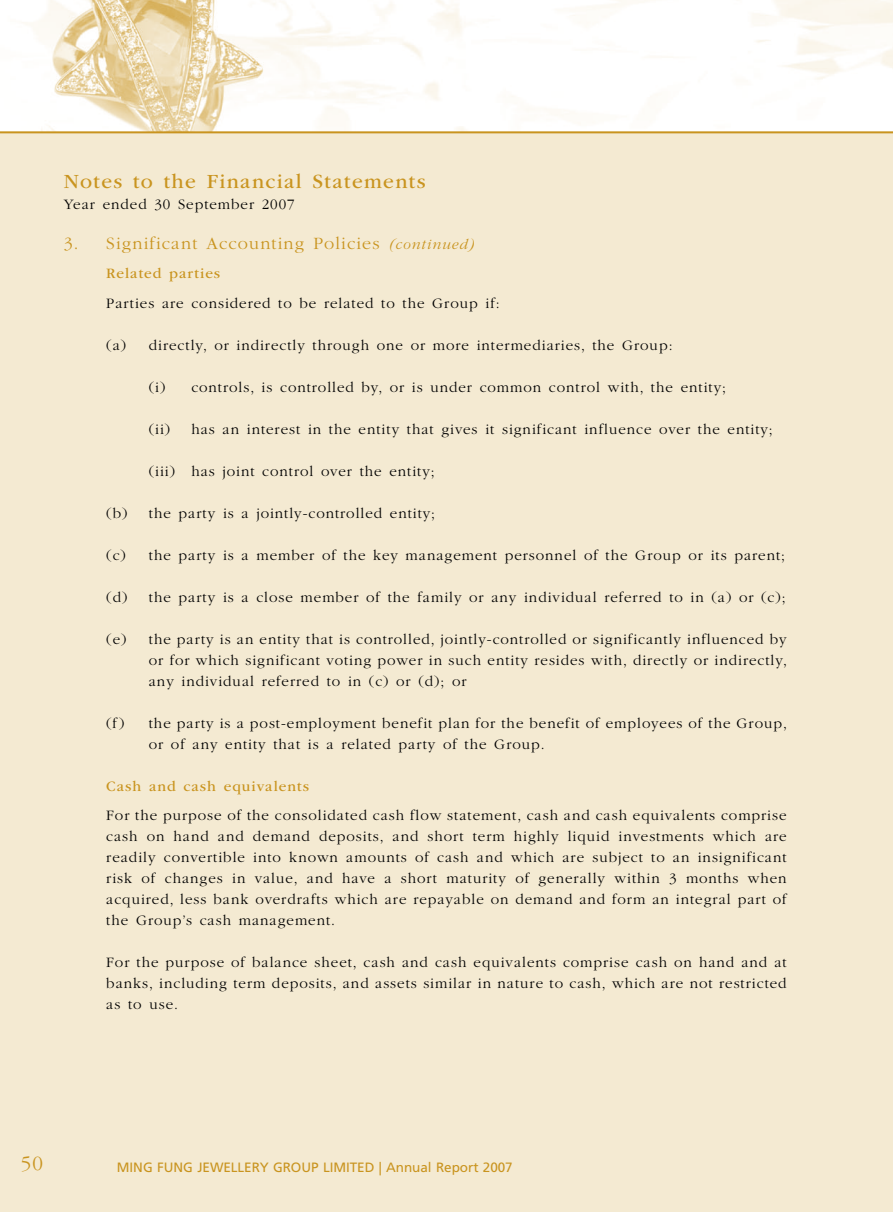
<style>
.page{position:relative;width:893px;height:1212px;background:#f4ead2}
.page>*{position:absolute;margin:0;border:0;box-sizing:border-box;transform-origin:0 0}
.t1{font:21px "ITC Garamond Std";letter-spacing:.065em;color:#c9941f}
.t2{font:300 21px "ITC Garamond Std";color:#c9941f}
.t3{font:300 18px "ITC Garamond Std";letter-spacing:.065em;color:#c9941f}
.t4{font:300 15px/21px "ITC Garamond Std";letter-spacing:.065em;color:#000}
.t5{font:13.5px "Frutiger LT Std";letter-spacing:-.005em;color:#c9941f}
.s1{font-style:italic;font-size:15px}
.s2{font-weight:400;color:#c9941f}
</style>
<div class="page">
<img style="left:0;top:0;width:892px;height:131px">
<hr style="left:0;top:131px;width:893px;height:2px;background:#c9941f">
<p class="t1" style="left:64px;top:169px;width:363px">Notes to the Financial Statements</p>
<p class="t4" style="left:64px;top:194px;width:232px">Year ended 30 September 2007</p>
<p class="t3" style="left:64px;top:233px;width:412px">3. Significant Accounting Policies <span class="s1">(continued)</span></p>
<p class="t4" style="left:106px;top:259px;width:395px;line-height:29.5px"><span class="s2">Related parties<br></span>Parties are considered to be related to the Group if:</p>
<p class="t4" style="left:106px;top:335px;width:568px">(a) directly, or indirectly through one or more intermediaries, the Group:</p>
<p class="t4" style="left:149px;top:377px;width:579px">(i) controls, is controlled by, or is under common control with, the entity;</p>
<p class="t4" style="left:149px;top:419px;width:625px">(ii) has an interest in the entity that gives it significant influence over the entity;</p>
<p class="t4" style="left:149px;top:461px;width:287px">(iii) has joint control over the entity;</p>
<p class="t4" style="left:106px;top:503px;width:330px">(b) the party is a jointly-controlled entity;</p>
<p class="t4" style="left:106px;top:545px;width:680px">(c) the party is a member of the key management personnel of the Group or its parent;</p>
<p class="t4" style="left:106px;top:587px;width:681px">(d) the party is a close member of the family or any individual referred to in (a) or (c);</p>
<p class="t4" style="left:149px;top:629px;width:640px;text-align:justify;text-indent:-43px">(e) the party is an entity that is controlled, jointly-controlled or significantly influenced by or for which significant voting power in such entity resides with, directly or indirectly, any individual referred to in (c) or (d); or</p>
<p class="t4" style="left:149px;top:713px;width:640px;text-indent:-43px">(f) the party is a post-employment benefit plan for the benefit of employees of the Group, or of any entity that is a related party of the Group.</p>
<p class="t4" style="left:106px;top:772px;width:682px;line-height:29.5px"><span class="s2">Cash and cash equivalents<br></span>For the purpose of the consolidated cash flow statement, cash and cash equivalents comprise</p>
<p class="t4" style="left:106px;top:826px;width:682px;text-align:justify">cash on hand and demand deposits, and short term highly liquid investments which are readily convertible into known amounts of cash and which are subject to an insignificant risk of changes in value, and have a short maturity of generally within 3 months when acquired, less bank overdrafts which are repayable on demand and form an integral part of the Group’s cash management.</p>
<p class="t4" style="left:106px;top:952px;width:682px;text-align:justify">For the purpose of balance sheet, cash and cash equivalents comprise cash on hand and at banks, including term deposits, and assets similar in nature to cash, which are not restricted as to use.</p>
<p class="t2" style="left:21px;top:1152px;width:24px">50</p>
<p class="t5" style="left:117px;top:1159px;width:397px">MING FUNG JEWELLERY GROUP LIMITED | Annual Report 2007</p>
</div>
